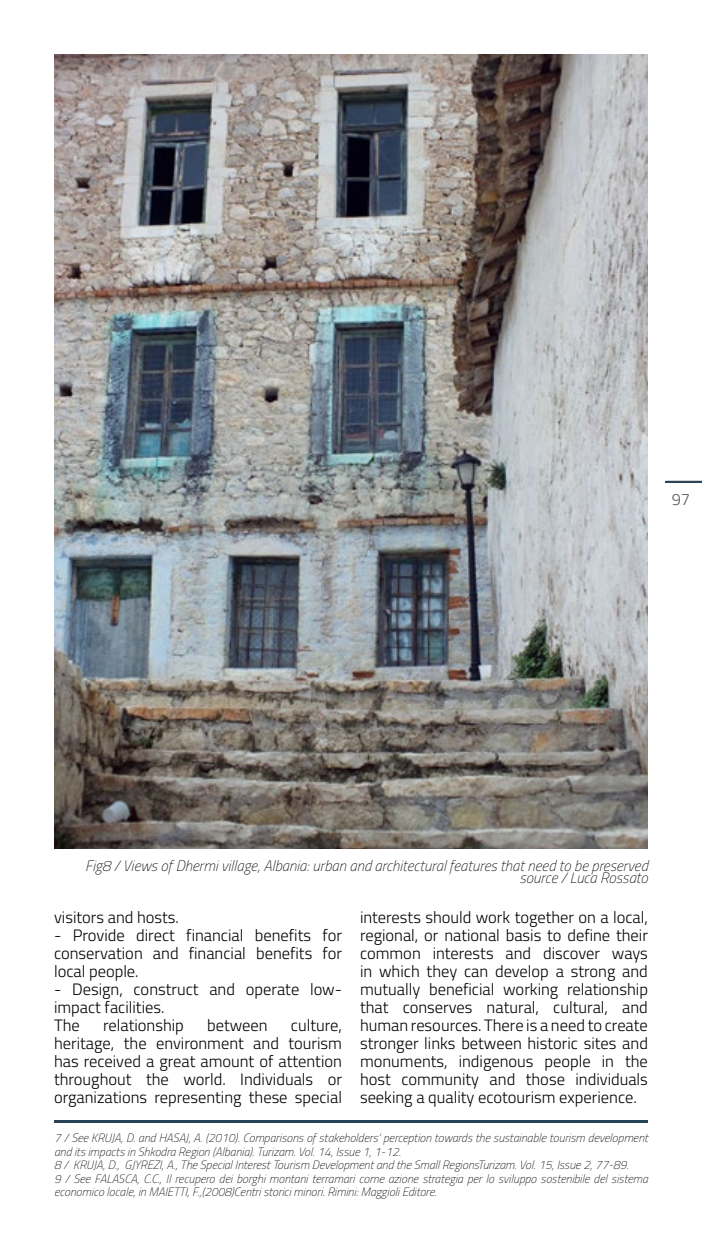
<style>
.page{position:relative;width:702px;height:1255px;background:#fff}
.page>*{position:absolute;margin:0;border:0;box-sizing:border-box;transform-origin:0 0}
.t1{font:300 16.5px/18px "Titillium";color:#000;text-align:justify}
.t2{font:300 16.5px "Titillium";color:#58595b}
.t3{font:italic 100 15px/12px "Titillium";color:#000;text-align:right}
.t4{font:italic 100 12px/13.5px "Titillium";color:#000}
</style>
<div class="page">
<hr style="left:665px;top:480px;width:37px;height:2px;background:#58595b">
<hr style="left:665px;top:481px;width:37px;height:1px;background:#274459">
<img style="left:54px;top:54px;width:594px;height:794px">
<hr style="left:54px;top:1119px;width:594px;height:3px;background:#274459">
<p class="t2" style="left:671px;top:487px;width:20px">97</p>
<p class="t3" style="left:85px;top:859px;width:564px">Fig8 / Views of Dhermi village, Albania: urban and architectural features that need to be preserved source / Luca Rossato</p>
<p class="t1" style="left:54px;top:907px;width:126px">visitors and hosts.</p>
<p class="t1" style="left:54px;top:925px;width:289px">- Provide direct financial benefits for conservation and financial benefits for local people.</p>
<p class="t1" style="left:54px;top:979px;width:289px;text-align:left">- Design, construct and operate low&shy;impact facilities.<br>The</p>
<p class="t1" style="left:54px;top:1015px;width:289px;text-indent:237px">culture, heritage, the environment and tourism has received a great amount of attention throughout the world. Individuals or organizations representing these special</p>
<p class="t1" style="left:103px;top:1015px;width:82px">relationship</p>
<p class="t1" style="left:207px;top:1015px;width:62px">between</p>
<p class="t1" style="left:360px;top:907px;width:289px">interests should work together on a local, regional, or national basis to define their common interests and discover ways in which they can develop a strong and mutually beneficial working relationship that conserves natural, cultural, and human resources. There is a need to create stronger links between historic sites and monuments, indigenous people in the host community and those individuals seeking a quality ecotourism experience.</p>
<p class="t4" style="left:54px;top:1130px;width:595px">7 / See KRUJA, D. and HASAJ, A. (2010). Comparisons of stakeholders’ perception towards the sustainable tourism development and its impacts in Shkodra Region (Albania). Turizam. Vol. 14, Issue 1, 1-12.<br>8 / KRUJA, D., GJYREZI, A., The Special Interest Tourism Development and the Small RegionsTurizam. Vol. 15, Issue 2, 77-89.<br>9 / See FALASCA, C.C., Il recupero dei borghi montani terramari come azione strategia per lo sviluppo sostenibile del sistema economico locale, in MAIETTI, F.,(2008)Centri storici minori. Rimini: Maggioli Editore.</p>
</div>
